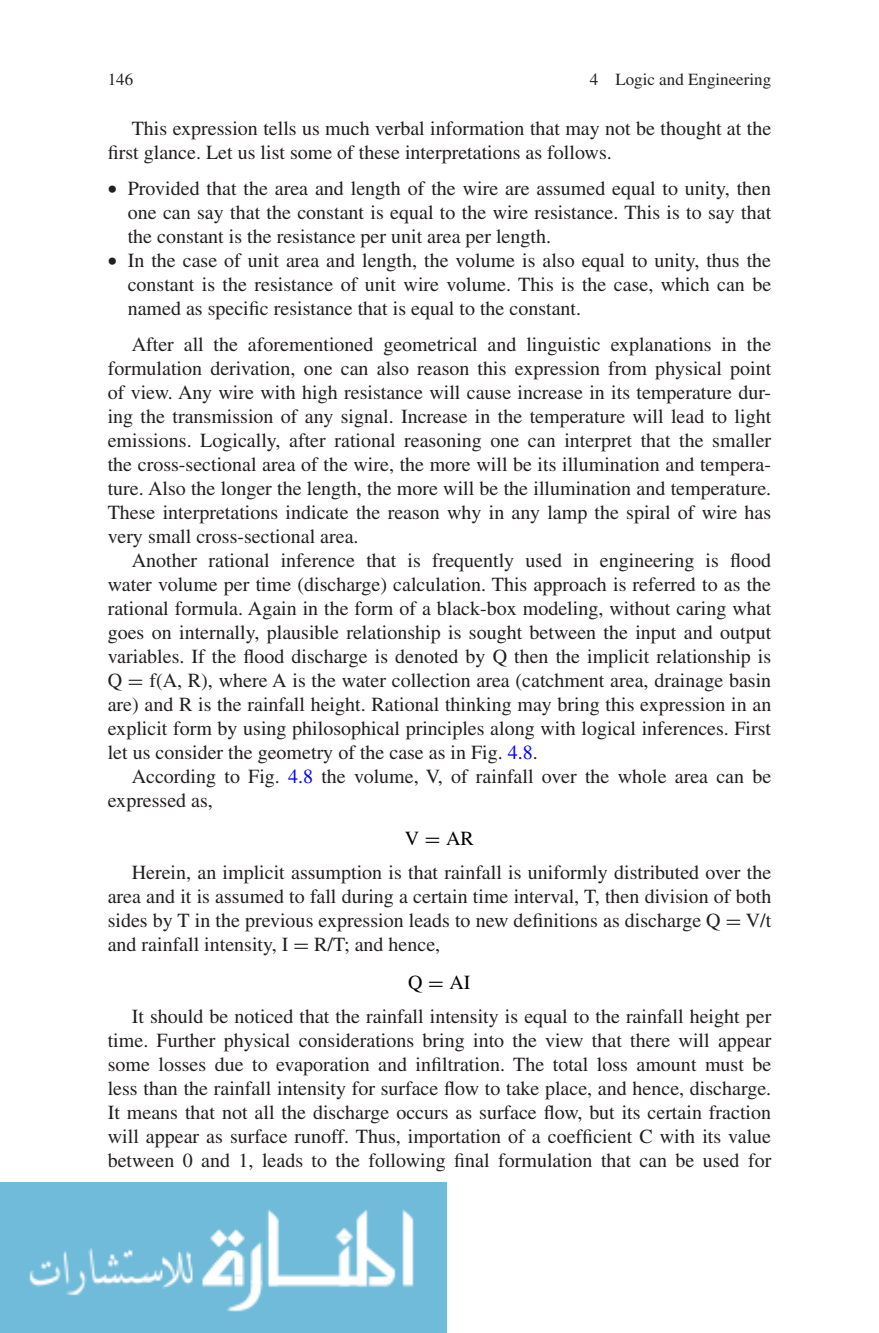
<style>
.page{position:relative;width:879px;height:1333px;background:#fff}
.page>*{position:absolute;margin:0;border:0;box-sizing:border-box;transform-origin:0 0}
.t1{font:20px/24px "Times";color:#231f20;text-align:justify}
.t2{font:20px "Times";color:#000}
.t3{font:17px "Times";color:#231f20}
.s1{font-family:"MTSY"}
.s2{color:#00f}
.s3{font-family:"MTSYN"}
</style>
<div class="page">
<img style="left:0;top:1182px;width:446px;height:150px">
<p class="t3" style="left:108px;top:70px;width:27px">146</p>
<p class="t3" style="left:590px;top:70px;width:183px">4 Logic and Engineering</p>
<p class="t1" style="left:108px;top:116px;width:665px;text-indent:24px">This expression tells us much verbal information that may not be thought at the first glance. Let us list some of these interpretations as follows.</p>
<p class="t1" style="left:128px;top:176px;width:645px;text-indent:-20px">• Provided that the area and length of the wire are assumed equal to unity, then one can say that the constant is equal to the wire resistance. This is to say that the constant is the resistance per unit area per length.</p>
<p class="t1" style="left:128px;top:248px;width:645px;text-indent:-20px">• In the case of unit area and length, the volume is also equal to unity, thus the constant is the resistance of unit wire volume. This is the case, which can be named as specific resistance that is equal to the constant.</p>
<p class="t1" style="left:108px;top:332px;width:665px;text-indent:24px">After all the aforementioned geometrical and linguistic explanations in the formulation derivation, one can also reason this expression from physical point of view. Any wire with high resistance will cause increase in its temperature dur&shy;ing the transmission of any signal. Increase in the temperature will lead to light emissions. Logically, after rational reasoning one can interpret that the smaller the cross-sectional area of the wire, the more will be its illumination and tempera&shy;ture. Also the longer the length, the more will be the illumination and temperature.<br>These interpretations indicate the reason why in any lamp the spiral of wire has very small cross-sectional area.</p>
<p class="t1" style="left:108px;top:548px;width:665px;text-indent:24px">Another rational inference that is frequently used in engineering is flood water volume per time (discharge) calculation. This approach is referred to as the rational formula. Again in the form of a black-box modeling, without caring what goes on internally, plausible relationship is sought between the input and output variables. If the flood discharge is denoted by Q then the implicit relationship is Q <span class="s1">=</span> f(A, R), where A is the water collection area (catchment area, drainage basin are) and R is the rainfall height. Rational thinking may bring this expression in an explicit form by using philosophical principles along with logical inferences. First let us consider the geometry of the case as in Fig. <span class="s2">4.8</span>.</p>
<p class="t1" style="left:108px;top:764px;width:665px;text-indent:24px">According to Fig. <span class="s2">4.8</span> the volume, V, of rainfall over the whole area can be expressed as,</p>
<p class="t2" style="left:405px;top:830px;width:70px">V<span class="s3">=</span>AR</p>
<p class="t1" style="left:108px;top:860px;width:665px;text-indent:24px">Herein, an implicit assumption is that rainfall is uniformly distributed over the area and it is assumed to fall during a certain time interval, T, then division of both sides by T in the previous expression leads to new definitions as discharge Q <span class="s1">=</span> V/t and rainfall intensity, I <span class="s1">=</span> R/T; and hence,</p>
<p class="t2" style="left:408px;top:974px;width:64px">Q<span class="s3">=</span>AI</p>
<p class="t1" style="left:108px;top:1004px;width:665px;text-indent:24px">It should be noticed that the rainfall intensity is equal to the rainfall height per time. Further physical considerations bring into the view that there will appear some losses due to evaporation and infiltration. The total loss amount must be less than the rainfall intensity for surface flow to take place, and hence, discharge.<br>It means that not all the discharge occurs as surface flow, but its certain fraction will appear as surface runoff. Thus, importation of a coefficient C with its value between 0 and 1, leads to the following final formulation that can be used for</p>
</div>
